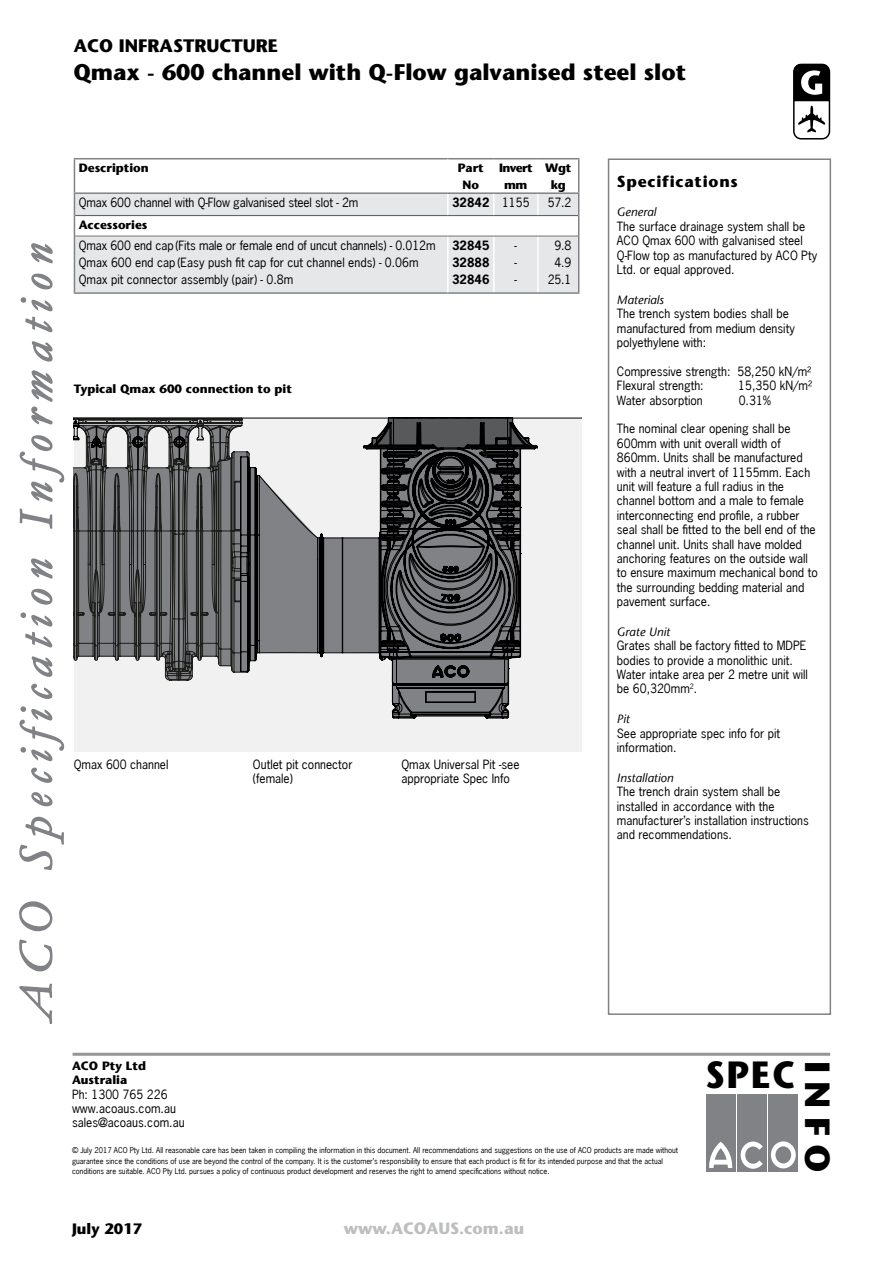
<style>
.page{position:relative;width:893px;height:1263px;background:#fff}
.page>*{position:absolute;margin:0;border:0;box-sizing:border-box;transform-origin:0 0}
.t1{font:700 37.8px "Stone Sans";color:#000;scale:.92 1}
.t2{font:700 34.95px "Stone Sans";color:#000;scale:1.08 1}
.t3{font:700 22.5px "Stone Sans";color:#000}
.t4{font:700 18px "Stone Sans";color:#000}
.t5{font:700 16.2px "Stone Sans";color:#bcbec0}
.t6{font:700 15.75px "Stone Sans";letter-spacing:.05em;color:#000}
.t7{font:700 15px "Stone Sans";color:#000}
.t8{font:12px/14.4px "News Gothic";color:#000}
.t9{font:700 12px/17px "Stone Sans";color:#000;text-align:center}
.t10{font:italic 12px "Stone Sans";color:#000}
.t11{font:700 12px/17px "News Gothic";color:#000;text-align:justify}
.t12{font:700 12px/17px "Stone Sans";letter-spacing:-.05em;color:#000;text-align:center}
.t13{font:7.5px/10.5px "News Gothic";color:#000}
.s1{font-weight:400}
</style>
<div class="page">
<svg style="left:19px;top:243px;width:46px;height:781px"></svg>
<div style="left:74px;top:418px;width:508px;height:334px;background:#f1f1f2"></div>
<svg style="left:74px;top:417px;width:176px;height:264px"></svg>
<svg style="left:74px;top:419px;width:289px;height:253px"></svg>
<svg style="left:363px;top:417px;width:175px;height:302px"></svg>
<hr style="left:74px;top:418px;width:508px;height:1px;background:#000">
<div style="left:608px;top:158px;width:223px;height:857px;background:#fff;border:2px solid #808285"></div>
<svg style="left:75px;top:194px;width:503px;height:98px;fill:#e6e7e8"></svg>
<svg style="left:493px;top:216px;width:2px;height:19px"></svg>
<svg style="left:537px;top:216px;width:2px;height:19px"></svg>
<hr style="left:493px;top:194px;width:2px;height:21px;background:#fff">
<hr style="left:537px;top:194px;width:2px;height:21px;background:#fff">
<hr style="left:493px;top:237px;width:2px;height:55px;background:#fff">
<hr style="left:537px;top:237px;width:2px;height:55px;background:#fff">
<hr style="left:74px;top:158px;width:374px;height:1px;background:#808285">
<hr style="left:74px;top:159px;width:1px;height:33px;background:#808285">
<hr style="left:448px;top:158px;width:46px;height:1px;background:#808285">
<hr style="left:494px;top:158px;width:44px;height:1px;background:#808285">
<hr style="left:538px;top:158px;width:41px;height:1px;background:#808285">
<hr style="left:578px;top:159px;width:1px;height:33px;background:#808285">
<svg style="left:74px;top:194px;width:1px;height:42px"></svg>
<svg style="left:578px;top:194px;width:1px;height:42px"></svg>
<hr style="left:74px;top:236px;width:1px;height:56px;background:#808285">
<hr style="left:578px;top:236px;width:1px;height:56px;background:#808285">
<hr style="left:74px;top:292px;width:374px;height:2px;background:#808285">
<hr style="left:448px;top:292px;width:46px;height:2px;background:#808285">
<hr style="left:494px;top:292px;width:44px;height:2px;background:#808285">
<hr style="left:538px;top:292px;width:41px;height:2px;background:#808285">
<hr style="left:447px;top:194px;width:2px;height:21px;background:#fff">
<svg style="left:447px;top:216px;width:2px;height:19px"></svg>
<hr style="left:447px;top:237px;width:2px;height:55px;background:#fff">
<hr style="left:75px;top:215px;width:373px;height:1px;background:#636466">
<hr style="left:448px;top:215px;width:46px;height:1px;background:#636466">
<hr style="left:494px;top:215px;width:44px;height:1px;background:#636466">
<hr style="left:538px;top:215px;width:40px;height:1px;background:#636466">
<hr style="left:75px;top:235px;width:373px;height:2px;background:#808285">
<hr style="left:448px;top:235px;width:46px;height:2px;background:#808285">
<hr style="left:494px;top:235px;width:44px;height:2px;background:#808285">
<hr style="left:538px;top:235px;width:40px;height:2px;background:#808285">
<hr style="left:74px;top:192px;width:374px;height:2px;background:#808285">
<hr style="left:448px;top:192px;width:46px;height:2px;background:#808285">
<hr style="left:494px;top:192px;width:44px;height:2px;background:#808285">
<hr style="left:538px;top:192px;width:41px;height:2px;background:#808285">
<div style="left:793px;top:64px;width:37px;height:76px;border:2px solid #000;border-radius:7px"></div>
<svg style="left:794px;top:64px;width:35px;height:68px"></svg>
<div style="left:706px;top:1094px;width:29px;height:78px;background:#808285"></div>
<div style="left:737px;top:1094px;width:29px;height:78px;background:#808285"></div>
<div style="left:769px;top:1094px;width:29px;height:77px;background:#808285"></div>
<svg style="left:771px;top:1141px;width:25px;height:27px"></svg>
<svg style="left:741px;top:1141px;width:22px;height:28px"></svg>
<svg style="left:709px;top:1141px;width:24px;height:27px"></svg>
<hr style="left:73px;top:1053px;width:757px;height:3px;background:#939598">
<h3 class="t4" style="left:74px;top:35px;width:205px">ACO INFRASTRUCTURE</h3>
<h3 class="t3" style="left:73px;top:59px;width:614px">Qmax - 600 channel with Q-Flow galvanised steel slot</h3>
<p class="t9" style="left:79px;top:159px;width:72px">Description</p>
<p class="t9" style="left:458px;top:159px;width:27px">Part<br>No</p>
<p class="t12" style="left:499px;top:159px;width:35px">Invert mm</p>
<p class="t9" style="left:545px;top:159px;width:28px">Wgt kg</p>
<p class="t8" style="left:79px;top:195px;width:281px">Qmax 600 channel with Q-Flow galvanised steel slot - 2m</p>
<p class="t11" style="left:452px;top:194px;width:79px">32842 <span class="s1">1155</span></p>
<p class="t8" style="left:548px;top:195px;width:25px">57.2</p>
<p class="t9" style="left:79px;top:216px;width:70px">Accessories</p>
<p class="t8" style="left:79px;top:237px;width:358px;line-height:17px">Qmax 600 end cap (Fits male or female end of uncut channels) - 0.012m<br>Qmax 600 end cap (Easy push fit cap for cut channel ends) - 0.06m<br>Qmax pit connector assembly (pair) - 0.8m</p>
<p class="t11" style="left:452px;top:236px;width:39px">32845<br>32888<br>32846</p>
<p class="t8" style="left:515px;top:237px;width:4px;line-height:17px;text-align:justify">- - -</p>
<p class="t8" style="left:548px;top:237px;width:25px;line-height:17px;text-align:center">9.8<br>4.9<br>25.1</p>
<p class="t9" style="left:74px;top:381px;width:220px">Typical Qmax 600 connection to pit</p>
<p class="t8" style="left:74px;top:757px;width:96px">Qmax 600 channel</p>
<p class="t8" style="left:401px;top:757px;width:120px">Qmax Universal Pit -see appropriate Spec Info</p>
<p class="t8" style="left:253px;top:757px;width:101px">Outlet pit connector (female)</p>
<h3 class="t6" style="left:617px;top:172px;width:122px">Specifications</h3>
<p class="t10" style="left:617px;top:205px;width:41px">General</p>
<p class="t8" style="left:617px;top:219px;width:202px">The surface drainage system shall be<br>ACO Qmax 600 with galvanised steel<br>Q-Flow top as manufactured by ACO Pty<br>Ltd. or equal approved.</p>
<p class="t10" style="left:617px;top:292px;width:49px">Materials</p>
<p class="t8" style="left:617px;top:306px;width:179px">The trench system bodies shall be manufactured from medium density polyethylene with:</p>
<p class="t8" style="left:617px;top:364px;width:196px">Compressive strength: 58,250 kN/m²<br>Flexural strength:</p>
<p class="t8" style="left:738px;top:378px;width:75px">15,350 kN/m²</p>
<p class="t8" style="left:617px;top:393px;width:87px">Water absorption</p>
<p class="t8" style="left:739px;top:393px;width:34px">0.31%</p>
<p class="t8" style="left:617px;top:421px;width:202px">The nominal clear opening shall be 600mm with unit overall width of 860mm. Units shall be manufactured with a neutral invert of 1155mm. Each unit will feature a full radius in the channel bottom and a male to female interconnecting end profile, a rubber seal shall be fitted to the bell end of the channel unit. Units shall have molded anchoring features on the outside wall to ensure maximum mechanical bond to the surrounding bedding material and pavement surface.</p>
<p class="t10" style="left:617px;top:624px;width:55px">Grate Unit</p>
<p class="t8" style="left:617px;top:638px;width:193px">Grates shall be factory fitted to MDPE bodies to provide a monolithic unit.<br>Water intake area per 2 metre unit will be 60,320mm<sup>2</sup>.</p>
<p class="t10" style="left:617px;top:712px;width:14px">Pit</p>
<p class="t8" style="left:617px;top:726px;width:165px">See appropriate spec info for pit information.</p>
<p class="t10" style="left:617px;top:770px;width:58px">Installation</p>
<p class="t8" style="left:617px;top:784px;width:193px">The trench drain system shall be installed in accordance with the manufacturer’s installation instructions and recommendations.</p>
<p class="t9" style="left:72px;top:1058px;width:76px;line-height:14.4px;text-align:left">ACO Pty Ltd<br>Australia</p>
<p class="t8" style="left:72px;top:1087px;width:114px">Ph: 1300 765 226 www.acoaus.com.au sales@acoaus.com.au</p>
<p class="t13" style="left:72px;top:1145px;width:608px">© July 2017 ACO Pty Ltd. All reasonable care has been taken in compiling the information in this document. All recommendations and suggestions on the use of ACO products are made without guarantee since the conditions of use are beyond the control of the company. It is the customer’s responsibility to ensure that each product is fit for its intended purpose and that the actual conditions are suitable. ACO Pty Ltd. pursues a policy of continuous product development and reserves the right to amend specifications without notice.</p>
<p class="t7" style="left:72px;top:1220px;width:72px">July 2017</p>
<h3 class="t5" style="left:344px;top:1219px;width:182px">www.ACOAUS.com.au</h3>
<h1 class="t1" style="left:706px;top:1052px;width:100px">SPEC</h1>
<h2 class="t2" style="left:838px;top:1061px;width:106px;rotate:90deg">INFO</h2>
</div>
